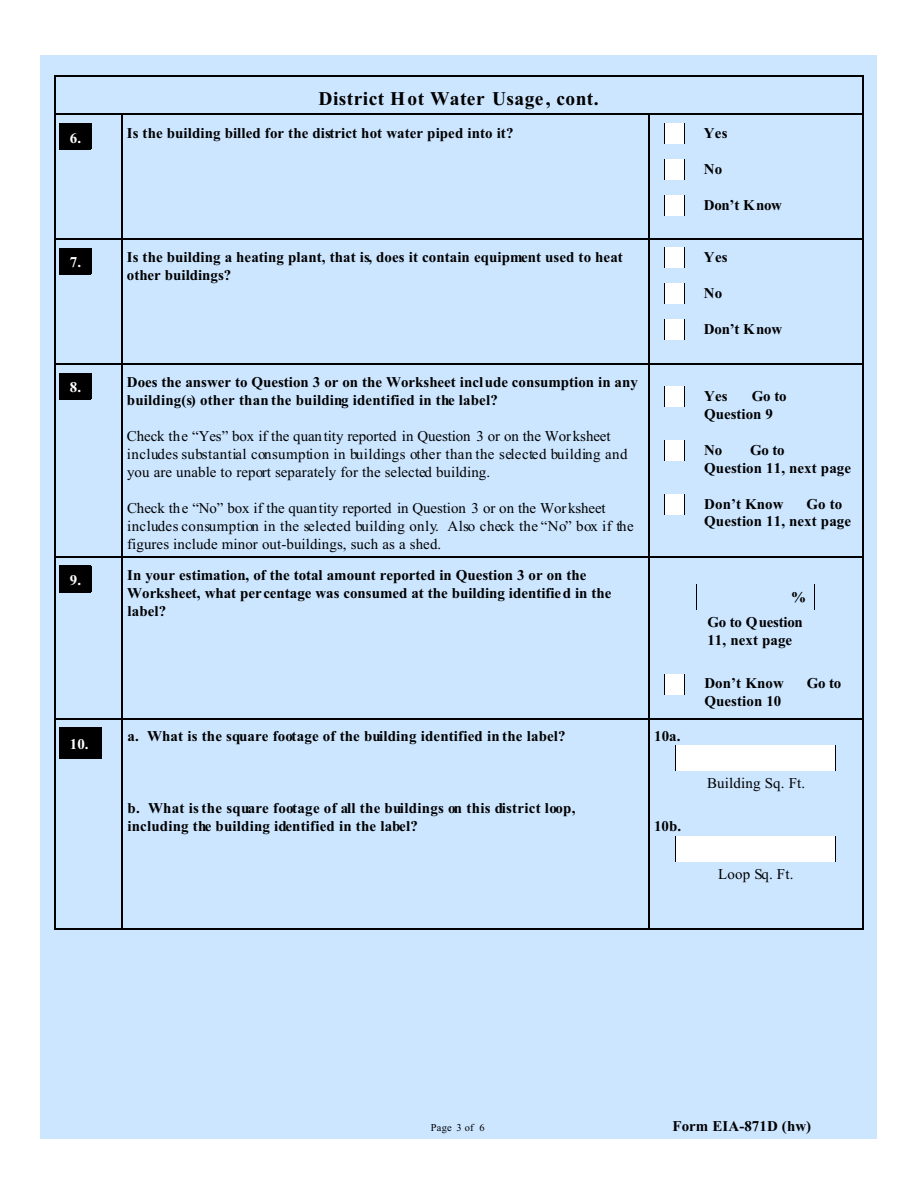
<style>
.page{position:relative;width:918px;height:1188px;background:#fff}
.page>*{position:absolute;margin:0;border:0;box-sizing:border-box;transform-origin:0 0}
.t1{font:700 19.5px "Times";letter-spacing:.025em;color:#000}
.t2{font:700 15px/18px "Times";letter-spacing:.005em;color:#000}
.t3{font:15px/18px "Times";letter-spacing:.005em;color:#000}
.t4{font:700 15px/24.6px "Times";letter-spacing:-.02em;color:#000;text-align:right}
.t5{font:700 15px "Times";color:#fff}
.t6{font:10.5px "Times";letter-spacing:.015em;color:#000}
</style>
<div class="page">
<div style="left:40px;top:55px;width:837px;height:1084px;background:#cce6ff"></div>
<hr style="left:54px;top:76px;width:1px;height:37px;background:#000">
<hr style="left:862px;top:76px;width:1px;height:37px;background:#000">
<hr style="left:54px;top:76px;width:809px;height:1px;background:#000">
<hr style="left:54px;top:114px;width:1px;height:124px;background:#000">
<hr style="left:54px;top:114px;width:67px;height:1px;background:#000">
<hr style="left:121px;top:114px;width:1px;height:124px;background:#000">
<hr style="left:121px;top:114px;width:527px;height:1px;background:#000">
<hr style="left:648px;top:114px;width:1px;height:124px;background:#000">
<hr style="left:862px;top:114px;width:1px;height:124px;background:#000">
<hr style="left:648px;top:114px;width:215px;height:1px;background:#000">
<hr style="left:54px;top:239px;width:1px;height:124px;background:#000">
<hr style="left:54px;top:239px;width:67px;height:1px;background:#000">
<hr style="left:121px;top:239px;width:1px;height:124px;background:#000">
<hr style="left:121px;top:239px;width:527px;height:1px;background:#000">
<hr style="left:648px;top:239px;width:1px;height:124px;background:#000">
<hr style="left:862px;top:239px;width:1px;height:124px;background:#000">
<hr style="left:648px;top:239px;width:215px;height:1px;background:#000">
<hr style="left:54px;top:364px;width:1px;height:193px;background:#000">
<hr style="left:54px;top:364px;width:67px;height:1px;background:#000">
<hr style="left:121px;top:364px;width:1px;height:193px;background:#000">
<hr style="left:121px;top:364px;width:527px;height:1px;background:#000">
<hr style="left:648px;top:364px;width:1px;height:193px;background:#000">
<hr style="left:862px;top:364px;width:1px;height:193px;background:#000">
<hr style="left:648px;top:364px;width:215px;height:1px;background:#000">
<hr style="left:54px;top:557px;width:1px;height:161px;background:#000">
<hr style="left:54px;top:557px;width:67px;height:1px;background:#000">
<hr style="left:121px;top:557px;width:1px;height:161px;background:#000">
<hr style="left:121px;top:557px;width:527px;height:1px;background:#000">
<hr style="left:648px;top:557px;width:1px;height:161px;background:#000">
<hr style="left:862px;top:557px;width:1px;height:161px;background:#000">
<hr style="left:648px;top:557px;width:215px;height:1px;background:#000">
<hr style="left:54px;top:718px;width:1px;height:211px;background:#000">
<hr style="left:54px;top:718px;width:67px;height:1px;background:#000">
<hr style="left:54px;top:928px;width:67px;height:1px;background:#000">
<hr style="left:121px;top:718px;width:1px;height:211px;background:#000">
<hr style="left:121px;top:718px;width:527px;height:1px;background:#000">
<hr style="left:121px;top:928px;width:527px;height:1px;background:#000">
<hr style="left:648px;top:718px;width:1px;height:211px;background:#000">
<hr style="left:862px;top:718px;width:1px;height:211px;background:#000">
<hr style="left:648px;top:718px;width:215px;height:1px;background:#000">
<hr style="left:648px;top:928px;width:215px;height:1px;background:#000">
<div style="left:664px;top:386px;width:21px;height:21px;background:#fff"></div>
<div style="left:664px;top:441px;width:21px;height:20px;background:#fff"></div>
<div style="left:664px;top:494px;width:21px;height:21px;background:#fff"></div>
<div style="left:664px;top:123px;width:21px;height:20px;background:#fff"></div>
<div style="left:664px;top:248px;width:21px;height:20px;background:#fff"></div>
<div style="left:664px;top:159px;width:21px;height:20px;background:#fff"></div>
<div style="left:664px;top:284px;width:21px;height:20px;background:#fff"></div>
<div style="left:664px;top:195px;width:21px;height:20px;background:#fff"></div>
<div style="left:664px;top:320px;width:21px;height:20px;background:#fff"></div>
<div style="left:664px;top:674px;width:21px;height:21px;background:#fff"></div>
<div style="left:675px;top:745px;width:161px;height:26px;background:#fff"></div>
<div style="left:675px;top:836px;width:161px;height:25px;background:#fff"></div>
<div style="left:59px;top:123px;width:32px;height:26px;background:#000"></div>
<div style="left:59px;top:727px;width:43px;height:32px;background:#000"></div>
<div style="left:59px;top:248px;width:32px;height:26px;background:#000"></div>
<div style="left:59px;top:373px;width:32px;height:26px;background:#000"></div>
<div style="left:59px;top:566px;width:32px;height:26px;background:#000"></div>
<p class="t5" style="left:70px;top:132px;width:13px">6.</p>
<p class="t5" style="left:70px;top:257px;width:13px">7.</p>
<p class="t5" style="left:70px;top:382px;width:13px">8.</p>
<p class="t5" style="left:70px;top:575px;width:13px">9.</p>
<p class="t5" style="left:70px;top:739px;width:20px">10.</p>
<h1 class="t1" style="left:319px;top:92px;width:282px">District Hot Water Usage, cont.</h1>
<p class="t2" style="left:127px;top:125px;width:388px">Is the building billed for the district hot water piped into it?</p>
<p class="t2" style="left:704px;top:125px;width:25px">Yes</p>
<p class="t2" style="left:704px;top:161px;width:20px">No</p>
<p class="t2" style="left:704px;top:197px;width:80px">Don’t Know</p>
<p class="t2" style="left:127px;top:250px;width:498px">Is the building a heating plant, that is, does it contain equipment used to heat other buildings?</p>
<p class="t2" style="left:704px;top:250px;width:25px">Yes</p>
<p class="t2" style="left:704px;top:286px;width:20px">No</p>
<p class="t2" style="left:704px;top:322px;width:80px">Don’t Know</p>
<p class="t2" style="left:127px;top:375px;width:512px">Does the answer to Question 3 or on the Worksheet include consumption in any building(s) other than the building identified in the label?</p>
<p class="t3" style="left:127px;top:428px;width:502px">Check the “Yes” box if the quantity reported in Question 3 or on the Worksheet includes substantial consumption in buildings other than the selected building and you are unable to report separately for the selected building.</p>
<p class="t3" style="left:127px;top:500px;width:508px">Check the “No” box if the quantity reported in Question 3 or on the Worksheet includes consumption in the selected building only. Also check the “No” box if the figures include minor out-buildings, such as a shed.</p>
<p class="t2" style="left:127px;top:568px;width:486px">In your estimation, of the total amount reported in Question 3 or on the<br>Worksheet, what percentage was consumed at the building identified in the label?</p>
<p class="t2" style="left:127px;top:729px;width:440px">a. What is the square footage of the building identified in the label?</p>
<p class="t2" style="left:127px;top:801px;width:450px">b. What is the square footage of all the buildings on this district loop, including the building identified in the label?</p>
<p class="t2" style="left:654px;top:729px;width:28px">10a.</p>
<p class="t2" style="left:654px;top:819px;width:28px">10b.</p>
<p class="t2" style="left:704px;top:388px;width:84px;text-indent:48px">Go to<br>Question 9</p>
<p class="t2" style="left:704px;top:442px;width:19px">No</p>
<p class="t2" style="left:704px;top:388px;width:25px">Yes</p>
<p class="t2" style="left:704px;top:442px;width:148px;text-indent:46px">Go to<br>Question 11, next page</p>
<p class="t2" style="left:704px;top:496px;width:81px">Don’t Know</p>
<p class="t2" style="left:704px;top:496px;width:148px;text-indent:102px">Go to<br>Question 11, next page</p>
<p class="t4" style="left:707px;top:587px;width:100px">%<br>Go to Question</p>
<p class="t2" style="left:707px;top:633px;width:86px">11, next page</p>
<p class="t2" style="left:704px;top:675px;width:81px">Don’t Know</p>
<p class="t2" style="left:807px;top:675px;width:36px">Go to</p>
<p class="t2" style="left:704px;top:693px;width:79px">Question 10</p>
<p class="t3" style="left:707px;top:776px;width:100px">Building Sq. Ft.</p>
<p class="t3" style="left:718px;top:866px;width:77px">Loop Sq. Ft.</p>
<p class="t6" style="left:431px;top:1124px;width:55px">Page 3 of 6</p>
<p class="t2" style="left:672px;top:1118px;width:140px">Form EIA-871D (hw)</p>
</div>
